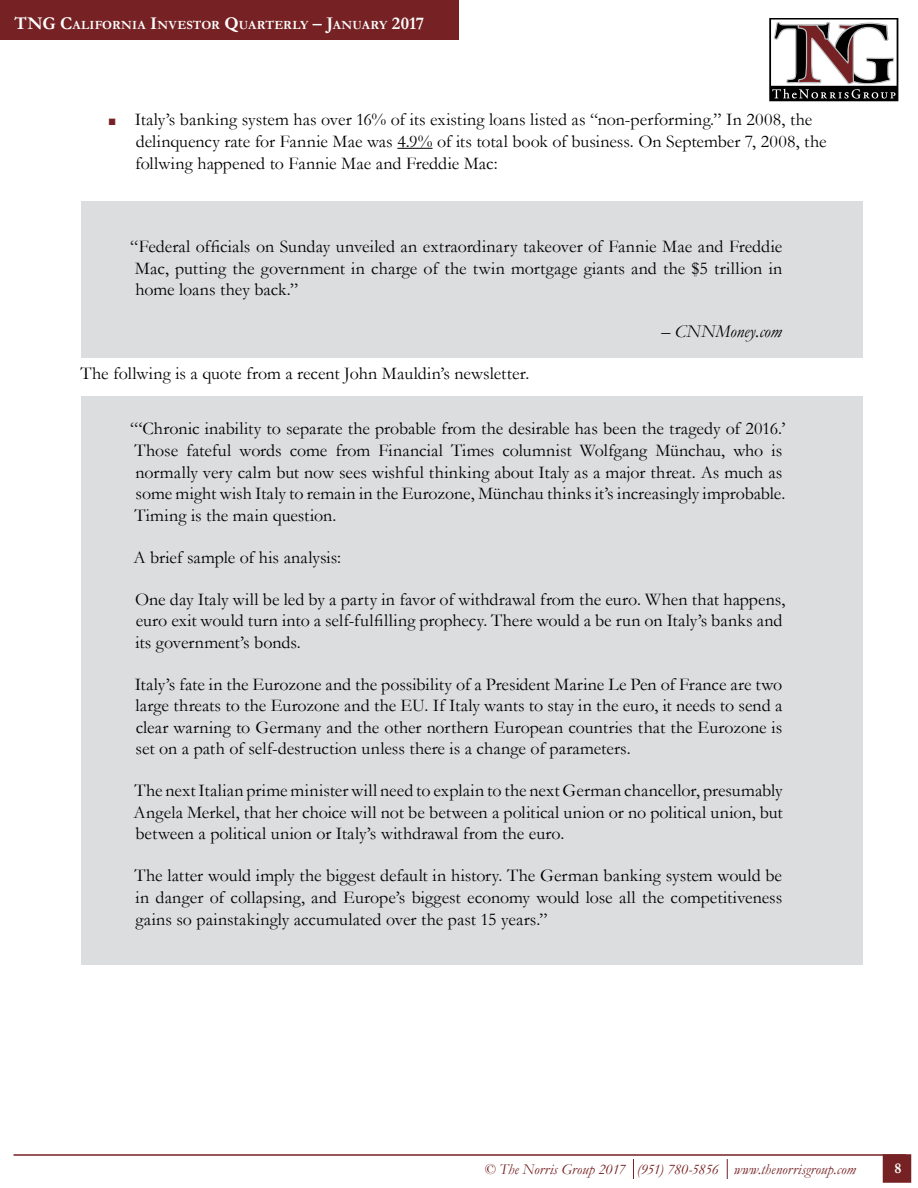
<style>
.page{position:relative;width:918px;height:1188px;background:#fff}
.page>*{position:absolute;margin:0;border:0;box-sizing:border-box;transform-origin:0 0}
.t1{font:18px/21.6px "Garamond";color:#000;text-align:justify}
.t2{font:italic 18px "Garamond";color:#000}
.t3{font:italic 15px "Garamond";letter-spacing:.005em;color:#762123}
.t4{font:700 15px "Garamond";color:#fff}
.t5{font:700 12.6px "Garamond";letter-spacing:.005em;color:#fff}
.s1{font-size:18px}
.s2{font-size:13.5px;color:#762123}
</style>
<div class="page">
<div style="left:0;top:0;width:459px;height:40px;background:#762123"></div>
<svg style="left:769px;top:19px;width:129px;height:82px"></svg>
<div style="left:883px;top:1154px;width:28px;height:29px;background:#762123;border:2px solid #762123"></div>
<hr style="left:14px;top:1154px;width:892px;height:2px;background:#762123">
<svg style="left:633px;top:1159px;width:1px;height:20px"></svg>
<svg style="left:727px;top:1159px;width:1px;height:20px"></svg>
<div style="left:82px;top:396px;width:781px;height:569px;background:#dcddde"></div>
<div style="left:82px;top:201px;width:781px;height:156px;background:#dcddde"></div>
<hr style="left:397px;top:148px;width:36px;height:1px;background:#000">
<p class="t5" style="left:15px;top:17px;width:411px"><span class="s1">TNG C</span>ALIFORNIA <span class="s1">I</span>NVESTOR <span class="s1">Q</span>UARTERLY <span class="s1">– J</span>ANUARY <span class="s1">2017</span></p>
<p class="t1" style="left:135px;top:108px;width:693px;text-align:left;text-indent:-27px"><span class="s2">■</span> Italy’s banking system has over 16% of its existing loans listed as “non-performing.” In 2008, the delinquency rate for Fannie Mae was 4.9% of its total book of business. On September 7, 2008, the follwing happened to Fannie Mae and Freddie Mac:</p>
<p class="t1" style="left:130px;top:235px;width:654px">“Federal officials on Sunday unveiled an extraordinary takeover of Fannie Mae and Freddie Mac, putting the government in charge of the twin mortgage giants and the $5 trillion in home loans they back.”</p>
<p class="t2" style="left:661px;top:319px;width:122px">– CNNMoney.com</p>
<p class="t1" style="left:81px;top:362px;width:450px">The follwing is a quote from a recent John Mauldin’s newsletter.</p>
<p class="t1" style="left:130px;top:418px;width:657px;text-align:left">“‘Chronic inability to separate the probable from the desirable has been the tragedy of 2016.’ Those fateful words come from Financial Times columnist Wolfgang Münchau, who is normally very calm but now sees wishful thinking about Italy as a major threat. As much as some might wish Italy to remain in the Eurozone, Münchau thinks it’s increasingly improbable.<br>Timing is the main question.</p>
<p class="t1" style="left:134px;top:546px;width:209px">A brief sample of his analysis:</p>
<p class="t1" style="left:135px;top:588px;width:652px;text-align:left">One day Italy will be led by a party in favor of withdrawal from the euro. When that happens, euro exit would turn into a self-fulfilling prophecy. There would a be run on Italy’s banks and its government’s bonds.</p>
<p class="t1" style="left:135px;top:673px;width:649px">Italy’s fate in the Eurozone and the possibility of a President Marine Le Pen of France are two large threats to the Eurozone and the EU. If Italy wants to stay in the euro, it needs to send a clear warning to Germany and the other northern European countries that the Eurozone is set on a path of self-destruction unless there is a change of parameters.</p>
<p class="t1" style="left:134px;top:779px;width:651px">The next Italian prime minister will need to explain to the next German chancellor, presumably Angela Merkel, that her choice will not be between a political union or no political union, but between a political union or Italy’s withdrawal from the euro.</p>
<p class="t1" style="left:135px;top:864px;width:649px">The latter would imply the biggest default in history. The German banking system would be in danger of collapsing, and Europe’s biggest economy would lose all the competitiveness gains so painstakingly accumulated over the past 15 years.”</p>
<p class="t3" style="left:484px;top:1159px;width:373px">© The Norris Group 2017 (951) 780-5856 www.thenorrisgroup.com</p>
<p class="t4" style="left:895px;top:1158px;width:9px">8</p>
</div>
